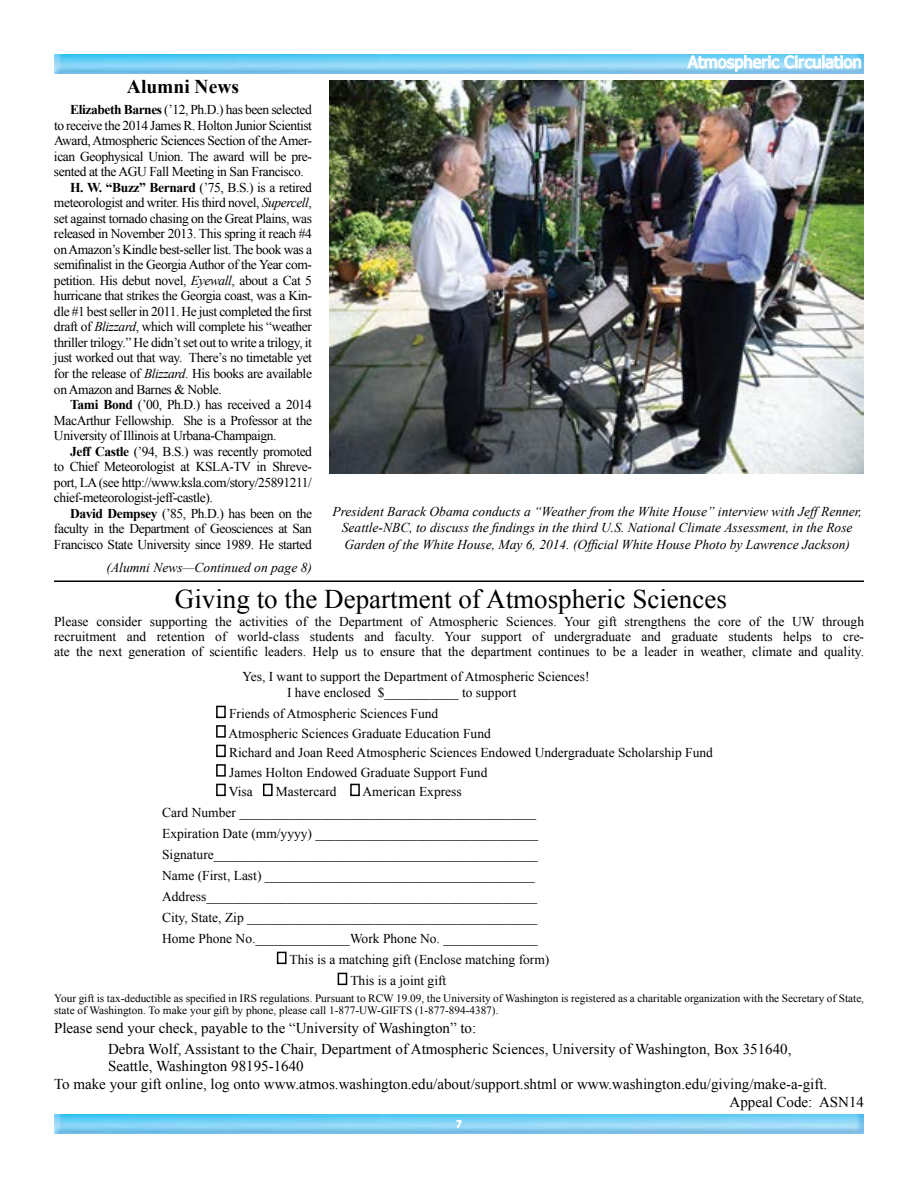
<style>
.page{position:relative;width:918px;height:1188px;background:#fff}
.page>*{position:absolute;margin:0;border:0;box-sizing:border-box;transform-origin:0 0}
.t1{font:27px "Times New Roman";color:#000}
.t2{font:700 19.5px "Times New Roman";color:#000}
.t3{font:16.5px "Tahoma";color:#fff}
.t4{font:15px/21px "Times New Roman";color:#000}
.t5{font:13.5px/15px "Times New Roman";letter-spacing:-.03em;color:#000;text-align:justify}
.t6{font:13.5px/19.5px "Times New Roman";color:#000}
.t7{font:italic 13.5px/16.5px "Times New Roman";color:#000;text-align:center}
.t8{font:11.25px/12px "Times New Roman";color:#000}
.s1{font-weight:700}
.s2{font-style:italic}
</style>
<div class="page">
<img style="left:54px;top:54px;width:810px;height:20px">
<svg style="left:687px;top:55px;width:174px;height:17px;background:#aedff6"></svg>
<hr style="left:54px;top:580px;width:810px;height:2px;background:#000">
<div style="left:216px;top:706px;width:10px;height:12px;border:2px solid #000"></div>
<div style="left:216px;top:725px;width:10px;height:13px;border:2px solid #000"></div>
<div style="left:216px;top:745px;width:10px;height:12px;border:2px solid #000"></div>
<div style="left:216px;top:764px;width:10px;height:13px;border:2px solid #000"></div>
<div style="left:216px;top:784px;width:10px;height:12px;border:2px solid #000"></div>
<div style="left:263px;top:784px;width:10px;height:12px;border:2px solid #000"></div>
<div style="left:350px;top:784px;width:10px;height:12px;border:2px solid #000"></div>
<div style="left:277px;top:952px;width:10px;height:12px;border:2px solid #000"></div>
<div style="left:338px;top:973px;width:9px;height:12px;border:2px solid #000"></div>
<img style="left:54px;top:1114px;width:810px;height:20px">
<svg style="left:456px;top:1120px;width:6px;height:8px"></svg>
<img style="left:330px;top:81px;width:534px;height:393px">
<h2 class="t2" style="left:127px;top:73px;width:114px">Alumni News</h2>
<p class="t5" style="left:70px;top:102px;width:243px"><span class="s1">Elizabeth Barnes</span> (’12, Ph.D.) has been selected</p>
<p class="t5" style="left:54px;top:118px;width:260px">to receive the 2014 James R. Holton Junior Scientist</p>
<p class="t5" style="left:54px;top:133px;width:259px">Award, Atmospheric Sciences Section of the Amer-</p>
<p class="t5" style="left:54px;top:149px;width:260px">ican Geophysical Union. The award will be pre-</p>
<p class="t5" style="left:54px;top:164px;width:251px">sented at the AGU Fall Meeting in San Francisco.</p>
<p class="t5" style="left:70px;top:180px;width:243px"><span class="s1">H. W. “Buzz” Bernard</span> (’75, B.S.) is a retired</p>
<p class="t5" style="left:54px;top:195px;width:260px">meteorologist and writer. His third novel, <span class="s2">Supercell</span>,</p>
<p class="t5" style="left:54px;top:211px;width:260px">set against tornado chasing on the Great Plains, was</p>
<p class="t5" style="left:54px;top:226px;width:260px">released in November 2013. This spring it reach #4</p>
<p class="t5" style="left:54px;top:242px;width:260px">on Amazon’s Kindle best-seller list. The book was a</p>
<p class="t5" style="left:54px;top:257px;width:260px">semifinalist in the Georgia Author of the Year com-</p>
<p class="t5" style="left:54px;top:273px;width:260px">petition. His debut novel, <span class="s2">Eyewall</span>, about a Cat 5</p>
<p class="t5" style="left:54px;top:288px;width:259px">hurricane that strikes the Georgia coast, was a Kin-</p>
<p class="t5" style="left:54px;top:304px;width:260px">dle #1 best seller in 2011. He just completed the first</p>
<p class="t5" style="left:54px;top:319px;width:260px">draft of <span class="s2">Blizzard</span>, which will complete his “weather</p>
<p class="t5" style="left:54px;top:335px;width:260px">thriller trilogy.” He didn’t set out to write a trilogy, it</p>
<p class="t5" style="left:54px;top:350px;width:260px">just worked out that way. There’s no timetable yet</p>
<p class="t5" style="left:54px;top:366px;width:259px">for the release of <span class="s2">Blizzard</span>. His books are available</p>
<p class="t5" style="left:54px;top:381px;width:169px">on Amazon and Barnes &amp; Noble.</p>
<p class="t5" style="left:70px;top:397px;width:243px"><span class="s1">Tami Bond</span> (’00, Ph.D.) has received a 2014</p>
<p class="t5" style="left:54px;top:412px;width:260px">MacArthur Fellowship. She is a Professor at the</p>
<p class="t5" style="left:54px;top:428px;width:224px">University of Illinois at Urbana-Champaign.</p>
<p class="t5" style="left:70px;top:443px;width:243px"><span class="s1">Jeff Castle</span> (’94, B.S.) was recently promoted</p>
<p class="t5" style="left:54px;top:459px;width:260px">to Chief Meteorologist at KSLA-TV in Shreve-</p>
<p class="t5" style="left:54px;top:474px;width:260px">port, LA (see http://www.ksla.com/story/25891211/</p>
<p class="t5" style="left:54px;top:490px;width:160px">chief-meteorologist-jeff-castle).</p>
<p class="t5" style="left:70px;top:505px;width:243px"><span class="s1">David Dempsey</span> (’85, Ph.D.) has been on the</p>
<p class="t5" style="left:54px;top:521px;width:259px">faculty in the Department of Geosciences at San</p>
<p class="t5" style="left:54px;top:536px;width:259px">Francisco State University since 1989. He started</p>
<p class="t7" style="left:107px;top:559px;width:207px">(Alumni News—Continued on page 8)</p>
<p class="t3" style="left:688px;top:51px;width:175px">Atmospheric Circulation</p>
<p class="t7" style="left:333px;top:503px;width:531px">President Barack Obama conducts a “Weather from the White House” interview with Jeff Renner,<br>Seattle-NBC, to discuss the findings in the third U.S. National Climate Assessment, in the Rose<br>Garden of the White House, May 6, 2014. (Official White House Photo by Lawrence Jackson)</p>
<h1 class="t1" style="left:175px;top:580px;width:553px">Giving to the Department of Atmospheric Sciences</h1>
<p class="t5" style="left:54px;top:614px;width:812px">Please consider supporting the activities of the Department of Atmospheric Sciences. Your gift strengthens the core of the UW through recruitment and retention of world-class students and faculty. Your support of undergraduate and graduate students helps to cre&shy;ate the next generation of scientific leaders. Help us to ensure that the department continues to be a leader in weather, climate and quality.</p>
<p class="t6" style="left:287px;top:668px;width:304px;line-height:16.2px;text-indent:-45px">Yes, I want to support the Department of Atmospheric Sciences!<br>I have enclosed $___________ to support</p>
<p class="t6" style="left:228px;top:704px;width:486px">Friends of Atmospheric Sciences Fund<br>Atmospheric Sciences Graduate Education Fund<br>Richard and Joan Reed Atmospheric Sciences Endowed Undergraduate Scholarship Fund James Holton Endowed Graduate Support Fund<br>Visa</p>
<p class="t6" style="left:276px;top:782px;width:62px">Mastercard</p>
<p class="t6" style="left:362px;top:782px;width:101px">American Express</p>
<p class="t6" style="left:162px;top:803px;width:376px">Card Number ____________________________________________</p>
<p class="t6" style="left:162px;top:824px;width:378px">Expiration Date (mm/yyyy) _________________________________</p>
<p class="t6" style="left:162px;top:845px;width:377px">Signature________________________________________________</p>
<p class="t6" style="left:162px;top:866px;width:374px">Name (First, Last) ________________________________________</p>
<p class="t6" style="left:162px;top:887px;width:376px">Address_________________________________________________</p>
<p class="t6" style="left:162px;top:908px;width:377px">City, State, Zip ___________________________________________</p>
<p class="t6" style="left:162px;top:929px;width:377px">Home Phone No.______________Work Phone No. ______________</p>
<p class="t6" style="left:290px;top:950px;width:261px">This is a matching gift (Enclose matching form)</p>
<p class="t6" style="left:350px;top:971px;width:97px">This is a joint gift</p>
<p class="t8" style="left:54px;top:992px;width:812px">Your gift is tax-deductible as specified in IRS regulations. Pursuant to RCW 19.09, the University of Washington is registered as a charitable organization with the Secretary of State, state of Washington. To make your gift by phone, please call 1-877-UW-GIFTS (1-877-894-4387).</p>
<p class="t4" style="left:108px;top:1018px;width:685px;text-indent:-54px">Please send your check, payable to the “University of Washington” to:<br>Debra Wolf, Assistant to the Chair, Department of Atmospheric Sciences, University of Washington, Box 351640,</p>
<p class="t4" style="left:108px;top:1055px;width:197px">Seattle, Washington 98195-1640</p>
<p class="t4" style="left:54px;top:1073px;width:775px">To make your gift online, log onto www.atmos.washington.edu/about/support.shtml or www.washington.edu/giving/make-a-gift.</p>
<p class="t4" style="left:730px;top:1091px;width:136px">Appeal Code: ASN14</p>
</div>
